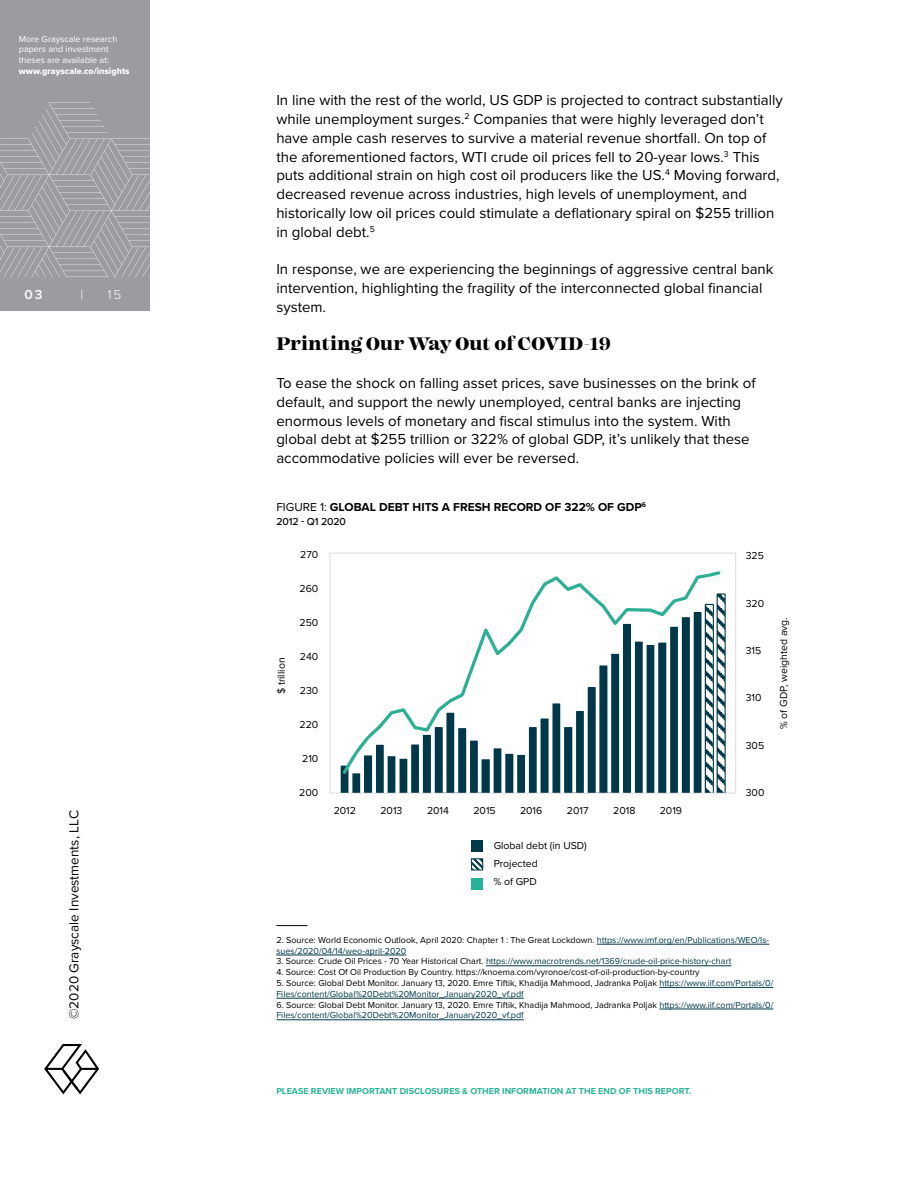
<style>
.page{position:relative;width:918px;height:1188px;background:#fff}
.page>*{position:absolute;margin:0;border:0;box-sizing:border-box;transform-origin:0 0}
.t1{font:800 18px "Mackay";letter-spacing:.01em;color:#000}
.t2{font:15px/18.8px "Proxima Nova";color:#000}
.t3{font:13.5px "Proxima Nova";color:#000}
.t4{font:300 13.5px "Proxima Nova";color:#fff}
.t5{font:600 13.5px "Proxima Nova";color:#fff}
.t6{font:700 12px "Proxima Nova";color:#000}
.t7{font:10.5px/18px "Proxima Nova";color:#000}
.t8{font:500 10.5px "Proxima Nova";letter-spacing:-.01em;color:#000}
.t9{font:9px/10.8px "Proxima Nova";color:#003949}
.t10{font:9px "Proxima Nova";color:#000}
.t11{font:700 9px "Proxima Nova";color:#2bb397}
.t12{font:9px/10.8px "Proxima Nova";color:#fff}
.t13{font:9px "Proxima Nova Extrabld";color:#fff}
.s1{font-weight:400}
.s2{color:#000}
</style>
<div class="page">
<svg style="left:44px;top:1044px;width:55px;height:50px"></svg>
<div style="left:0;top:0;width:150px;height:310px;background:#9a9c9f"></div>
<svg style="left:0;top:103px;width:150px;height:174px"></svg>
<hr style="left:597px;top:944px;width:172px;height:1px;background:#003949">
<hr style="left:276px;top:955px;width:130px;height:1px;background:#003949">
<hr style="left:486px;top:966px;width:245px;height:1px;background:#003949">
<hr style="left:659px;top:987px;width:114px;height:1px;background:#003949">
<hr style="left:276px;top:998px;width:248px;height:1px;background:#003949">
<hr style="left:659px;top:1009px;width:114px;height:1px;background:#003949">
<hr style="left:276px;top:1020px;width:248px;height:1px;background:#003949">
<hr style="left:276px;top:925px;width:32px;height:1px;background:#000">
<svg style="left:537px;top:571px;width:184px;height:22px"></svg>
<svg style="left:341px;top:593px;width:385px;height:200px"></svg>
<div style="left:471px;top:840px;width:12px;height:12px;background:#003949"></div>
<div style="left:471px;top:878px;width:12px;height:12px;background:#29b295"></div>
<div style="left:471px;top:859px;width:12px;height:11px;border:1px solid #003949"></div>
<svg style="left:472px;top:859px;width:11px;height:11px"></svg>
<p class="t12" style="left:19px;top:33px;width:100px">More Grayscale research papers and investment theses are available at:</p>
<p class="t13" style="left:19px;top:64px;width:112px">www.grayscale.co/insights</p>
<p class="t5" style="left:24px;top:284px;width:20px">03</p>
<p class="t4" style="left:80px;top:284px;width:4px">|</p>
<p class="t4" style="left:107px;top:284px;width:16px">15</p>
<p class="t3" style="left:64px;top:1019px;width:210px;rotate:-90deg">©2020 Grayscale Investments, LLC</p>
<p class="t2" style="left:276px;top:90px;width:508px">In line with the rest of the world, US GDP is projected to contract substantially while unemployment surges.<sup>2</sup> Companies that were highly leveraged don’t have ample cash reserves to survive a material revenue shortfall. On top of the aforementioned factors, WTI crude oil prices fell to 20-year lows.<sup>3</sup> This puts additional strain on high cost oil producers like the US.<sup>4</sup> Moving forward, decreased revenue across industries, high levels of unemployment, and historically low oil prices could stimulate a deflationary spiral on $255 trillion in global debt.<sup>5</sup></p>
<p class="t2" style="left:276px;top:259px;width:499px">In response, we are experiencing the beginnings of aggressive central bank intervention, highlighting the fragility of the interconnected global financial system.</p>
<p class="t1" style="left:276px;top:332px;width:336px">Printing Our Way Out of COVID-19</p>
<p class="t2" style="left:276px;top:373px;width:481px">To ease the shock on falling asset prices, save businesses on the brink of default, and support the newly unemployed, central banks are injecting enormous levels of monetary and fiscal stimulus into the system. With global debt at $255 trillion or 322% of global GDP, it’s unlikely that these accommodative policies will ever be reversed.</p>
<p class="t6" style="left:276px;top:498px;width:371px"><span class="s1">FIGURE 1:</span> GLOBAL DEBT HITS A FRESH RECORD OF 322% OF GDP<sup>6</sup></p>
<p class="t8" style="left:276px;top:514px;width:71px">2012 - Q1 2020</p>
<p class="t7" style="left:300px;top:545px;width:20px">270</p>
<p class="t7" style="left:300px;top:579px;width:20px">260</p>
<p class="t7" style="left:300px;top:613px;width:20px">250</p>
<p class="t7" style="left:300px;top:647px;width:20px">240</p>
<p class="t7" style="left:300px;top:681px;width:20px">230</p>
<p class="t7" style="left:300px;top:715px;width:20px">220</p>
<p class="t7" style="left:302px;top:749px;width:18px">210</p>
<p class="t7" style="left:299px;top:783px;width:21px">200</p>
<p class="t7" style="left:334px;top:801px;width:24px">2012</p>
<p class="t7" style="left:380px;top:801px;width:24px">2013</p>
<p class="t7" style="left:427px;top:801px;width:24px">2014</p>
<p class="t7" style="left:473px;top:801px;width:24px">2015</p>
<p class="t7" style="left:520px;top:801px;width:24px">2016</p>
<p class="t7" style="left:567px;top:801px;width:23px">2017</p>
<p class="t7" style="left:613px;top:801px;width:24px">2018</p>
<p class="t7" style="left:660px;top:801px;width:24px">2019</p>
<p class="t7" style="left:746px;top:546px;width:20px">325</p>
<p class="t7" style="left:746px;top:594px;width:20px">320</p>
<p class="t7" style="left:774px;top:729px;width:113px;rotate:-90deg">% of GDP, weighted avg.</p>
<p class="t7" style="left:746px;top:641px;width:17px">315</p>
<p class="t7" style="left:272px;top:694px;width:38px;rotate:-90deg">$ trillion</p>
<p class="t7" style="left:746px;top:688px;width:17px">310</p>
<p class="t7" style="left:746px;top:736px;width:20px">305</p>
<p class="t7" style="left:746px;top:783px;width:20px">300</p>
<p class="t7" style="left:494px;top:837px;width:95px">Global debt (in USD)<br>Projected<br>% of GPD</p>
<p class="t9" style="left:276px;top:934px;width:494px"><span class="s2">2. Source: World Economic Outlook, April 2020: Chapter 1 : The Great Lockdown.</span> https://www.imf.org/en/Publications/WEO/Is&shy;sues/2020/04/14/weo-april-2020</p>
<p class="t9" style="left:276px;top:956px;width:456px"><span class="s2">3. Source: Crude Oil Prices - 70 Year Historical Chart.</span> https://www.macrotrends.net/1369/crude-oil-price-history-chart</p>
<p class="t10" style="left:276px;top:965px;width:425px">4. Source: Cost Of Oil Production By Country. https://knoema.com/vyronoe/cost-of-oil-production-by-country</p>
<p class="t9" style="left:276px;top:977px;width:498px"><span class="s2">5. Source: Global Debt Monitor. January 13, 2020. Emre Tiftik, Khadija Mahmood, Jadranka Poljak</span> https://www.iif.com/Portals/0/<br>Files/content/Global%20Debt%20Monitor_January2020_vf.pdf</p>
<p class="t9" style="left:276px;top:999px;width:498px"><span class="s2">6. Source: Global Debt Monitor. January 13, 2020. Emre Tiftik, Khadija Mahmood, Jadranka Poljak</span> https://www.iif.com/Portals/0/<br>Files/content/Global%20Debt%20Monitor_January2020_vf.pdf</p>
<p class="t11" style="left:276px;top:1084px;width:416px">PLEASE REVIEW IMPORTANT DISCLOSURES &amp; OTHER INFORMATION AT THE END OF THIS REPORT.</p>
</div>
